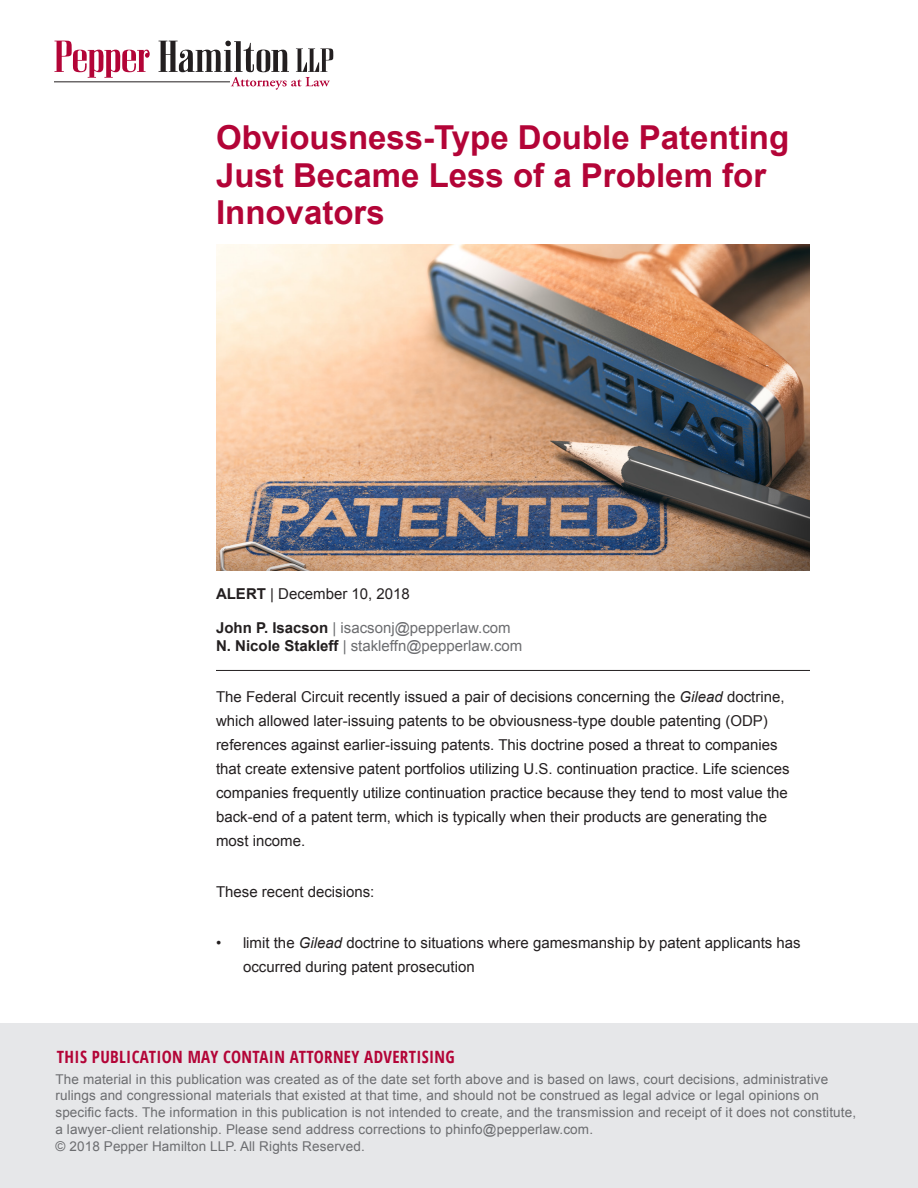
<style>
.page{position:relative;width:918px;height:1188px;background:#fff}
.page>*{position:absolute;margin:0;border:0;box-sizing:border-box;transform-origin:0 0}
.Article_Title{font:700 33px/37.5px "Arial";color:#b30437}
.t1{font:700 condensed 16.95px "Open Sans";letter-spacing:.02em;color:#b30437}
.Body_Copy{font:15px/24px "Arial";color:#231f20}
.Author_email{font:15px/18px "Arial";color:#6c6d70}
.Date{font:15px "Arial";color:#231f20}
.t2{font:13.5px/17px "Arial";letter-spacing:.01em;color:#6c6d70}
.s1{font-weight:700}
.s2{font-weight:700;color:#231f20}
.s3{font-style:italic}
</style>
<div class="page">
<img style="left:216px;top:244px;width:594px;height:327px">
<svg style="left:54px;top:41px;width:96px;height:37px"></svg>
<svg style="left:159px;top:41px;width:175px;height:49px"></svg>
<hr style="left:54px;top:81px;width:176px;height:1px;background:#231f20">
<hr style="left:216px;top:670px;width:594px;height:1px;background:#231f20">
<div style="left:0;top:1024px;width:918px;height:164px;background:#e6e7e9"></div>
<p class="Article_Title" style="left:216px;top:120px;width:575px">Obviousness-Type Double Patenting<br>Just Became Less of a Problem for<br>Innovators</p>
<p class="Date" style="left:216px;top:584px;width:195px"><span class="s1">ALERT</span> | December 10, 2018</p>
<p class="Author_email" style="left:216px;top:619px;width:308px"><span class="s2">John P. Isacson</span> | isacsonj@pepperlaw.com<br><span class="s2">N. Nicole Stakleff</span> | stakleffn@pepperlaw.com</p>
<p class="Body_Copy" style="left:216px;top:685px;width:575px">The Federal Circuit recently issued a pair of decisions concerning the <span class="s3">Gilead</span> doctrine, which allowed later-issuing patents to be obviousness-type double patenting (ODP) references against earlier-issuing patents. This doctrine posed a threat to companies that create extensive patent portfolios utilizing U.S. continuation practice. Life sciences companies frequently utilize continuation practice because they tend to most value the back-end of a patent term, which is typically when their products are generating the most income.</p>
<p class="Body_Copy" style="left:216px;top:880px;width:160px">These recent decisions:</p>
<p class="Body_Copy" style="left:243px;top:931px;width:559px;text-indent:-27px">• limit the <span class="s3">Gilead</span> doctrine to situations where gamesmanship by patent applicants has occurred during patent prosecution</p>
<p class="t1" style="left:57px;top:1045px;width:399px">THIS PUBLICATION MAY CONTAIN ATTORNEY ADVERTISING</p>
<p class="t2" style="left:55px;top:1070px;width:802px">The material in this publication was created as of the date set forth above and is based on laws, court decisions, administrative rulings and congressional materials that existed at that time, and should not be construed as legal advice or legal opinions on specific facts. The information in this publication is not intended to create, and the transmission and receipt of it does not constitute, a lawyer-client relationship. Please send address corrections to phinfo@pepperlaw.com.<br>© 2018 Pepper Hamilton LLP. All Rights Reserved.</p>
</div>
